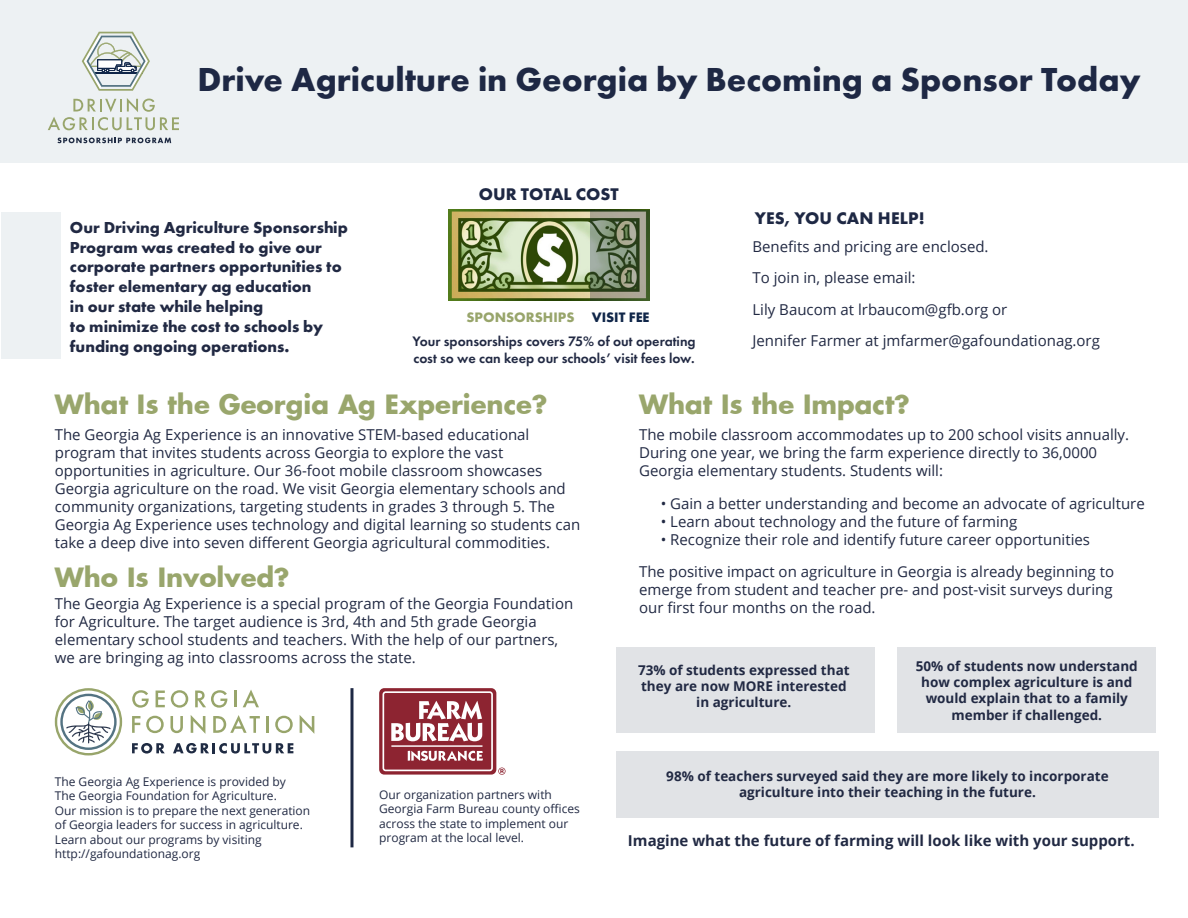
<style>
.page{position:relative;width:1188px;height:918px;background:#fff}
.page>*{position:absolute;margin:0;border:0;box-sizing:border-box;transform-origin:0 0}
.t1{font:700 34.5px "Futura PT";color:#1e2844}
.t2{font:700 25.95px "Futura";color:#99a66c}
.t3{font:700 17.55px "Futura PT";color:#1e2844}
.t4{font:700 16.5px/19.8px "Futura PT";color:#212943}
.t5{font:15px/18px "Open Sans";color:#212943}
.t6{font:700 15px "Open Sans";color:#212943}
.t7{font:600 14.25px/17.1px "Futura PT";color:#212943}
.t8{font:700 14.25px "Futura PT";color:#98a56b}
.t9{font:700 14.25px "Futura PT";color:#102649}
.t10{font:700 13.5px/16.2px "Open Sans";color:#212943;text-align:center}
.t11{font:12px/14.4px "Open Sans";color:#212943}
</style>
<div class="page">
<div style="left:1px;top:0;width:1187px;height:163px;background:#edf1f3"></div>
<svg style="left:55px;top:688px;width:67px;height:67px"></svg>
<svg style="left:132px;top:690px;width:17px;height:18px"></svg>
<svg style="left:156px;top:691px;width:9px;height:16px"></svg>
<svg style="left:171px;top:690px;width:17px;height:18px"></svg>
<svg style="left:195px;top:690px;width:32px;height:18px"></svg>
<hr style="left:234px;top:691px;width:3px;height:16px;background:#98a56b">
<svg style="left:243px;top:690px;width:16px;height:17px"></svg>
<svg style="left:132px;top:716px;width:8px;height:17px"></svg>
<svg style="left:146px;top:716px;width:18px;height:17px"></svg>
<svg style="left:170px;top:716px;width:13px;height:17px"></svg>
<svg style="left:191px;top:715px;width:14px;height:19px"></svg>
<svg style="left:213px;top:715px;width:47px;height:18px"></svg>
<svg style="left:266px;top:716px;width:2px;height:17px"></svg>
<svg style="left:275px;top:716px;width:18px;height:17px"></svg>
<svg style="left:300px;top:715px;width:14px;height:19px"></svg>
<svg style="left:132px;top:743px;width:33px;height:11px"></svg>
<svg style="left:173px;top:743px;width:120px;height:11px"></svg>
<svg style="left:379px;top:688px;width:127px;height:87px"></svg>
<hr style="left:350px;top:688px;width:3px;height:159px;background:#1e2844">
<div style="left:616px;top:647px;width:259px;height:86px;background:#e1e3e6"></div>
<div style="left:898px;top:647px;width:258px;height:86px;background:#e1e3e6"></div>
<div style="left:616px;top:751px;width:543px;height:66px;background:#e1e3e6"></div>
<img style="left:448px;top:210px;width:201px;height:91px">
<svg style="left:590px;top:210px;width:59px;height:90px"></svg>
<div style="left:1px;top:213px;width:59px;height:146px;background:#edf1f3"></div>
<svg style="left:58px;top:138px;width:113px;height:5px"></svg>
<svg style="left:48px;top:98px;width:131px;height:32px"></svg>
<svg style="left:82px;top:32px;width:68px;height:59px"></svg>
<p class="t1" style="left:197px;top:58px;width:945px">Drive Agriculture in Georgia by Becoming a Sponsor Today</p>
<p class="t3" style="left:479px;top:183px;width:141px">OUR TOTAL COST</p>
<p class="t3" style="left:755px;top:207px;width:171px">YES, YOU CAN HELP!</p>
<p class="t4" style="left:70px;top:217px;width:279px">Our Driving Agriculture Sponsorship<br>Program was created to give our corporate partners opportunities to foster elementary ag education<br>in our state while helping<br>to minimize the cost to schools by funding ongoing operations.</p>
<p class="t5" style="left:752px;top:237px;width:238px">Benefits and pricing are enclosed.</p>
<p class="t5" style="left:752px;top:268px;width:165px">To join in, please email:</p>
<p class="t5" style="left:752px;top:300px;width:256px">Lily Baucom at lrbaucom@gfb.org or</p>
<p class="t5" style="left:752px;top:331px;width:349px">Jennifer Farmer at jmfarmer@gafoundationag.org</p>
<p class="t8" style="left:466px;top:308px;width:110px">SPONSORSHIPS</p>
<p class="t9" style="left:592px;top:308px;width:59px">VISIT FEE</p>
<p class="t7" style="left:413px;top:332px;width:285px">Your sponsorships covers 75% of out operating cost so we can keep our schools’ visit fees low.</p>
<p class="t2" style="left:55px;top:386px;width:494px">What Is the Georgia Ag Experience?</p>
<p class="t2" style="left:639px;top:386px;width:272px">What Is the Impact?</p>
<p class="t5" style="left:639px;top:425px;width:492px">The mobile classroom accommodates up to 200 school visits annually.<br>During one year, we bring the farm experience directly to 36,0000<br>Georgia elementary students. Students will:</p>
<p class="t5" style="left:55px;top:425px;width:527px">The Georgia Ag Experience is an innovative STEM-based educational program that invites students across Georgia to explore the vast opportunities in agriculture. Our 36-foot mobile classroom showcases Georgia agriculture on the road. We visit Georgia elementary schools and community organizations, targeting students in grades 3 through 5. The Georgia Ag Experience uses technology and digital learning so students can take a deep dive into seven different Georgia agricultural commodities.</p>
<p class="t5" style="left:661px;top:494px;width:486px">• Gain a better understanding and become an advocate of agriculture</p>
<p class="t5" style="left:661px;top:512px;width:358px">• Learn about technology and the future of farming</p>
<p class="t5" style="left:661px;top:530px;width:431px">• Recognize their role and identify future career opportunities</p>
<p class="t5" style="left:639px;top:562px;width:477px;text-align:justify">The positive impact on agriculture in Georgia is already beginning to emerge from student and teacher pre- and post-visit surveys during our first four months on the road.</p>
<p class="t2" style="left:55px;top:559px;width:236px">Who Is Involved?</p>
<p class="t5" style="left:55px;top:594px;width:520px">The Georgia Ag Experience is a special program of the Georgia Foundation for Agriculture. The target audience is 3rd, 4th and 5th grade Georgia elementary school students and teachers. With the help of our partners, we are bringing ag into classrooms across the state.</p>
<p class="t10" style="left:638px;top:662px;width:213px">73% of students expressed that they are now MORE interested in agriculture.</p>
<p class="t10" style="left:916px;top:658px;width:223px">50% of students now understand how complex agriculture is and would explain that to a family member if challenged.</p>
<p class="t11" style="left:55px;top:774px;width:257px">The Georgia Ag Experience is provided by<br>The Georgia Foundation for Agriculture.<br>Our mission is to prepare the next generation of Georgia leaders for success in agriculture.<br>Learn about our programs by visiting http://gafoundationag.org</p>
<p class="t11" style="left:379px;top:787px;width:202px">Our organization partners with<br>Georgia Farm Bureau county offices across the state to implement our program at the local level.</p>
<p class="t10" style="left:666px;top:768px;width:444px">98% of teachers surveyed said they are more likely to incorporate agriculture into their teaching in the future.</p>
<p class="t6" style="left:628px;top:830px;width:508px">Imagine what the future of farming will look like with your support.</p>
</div>
